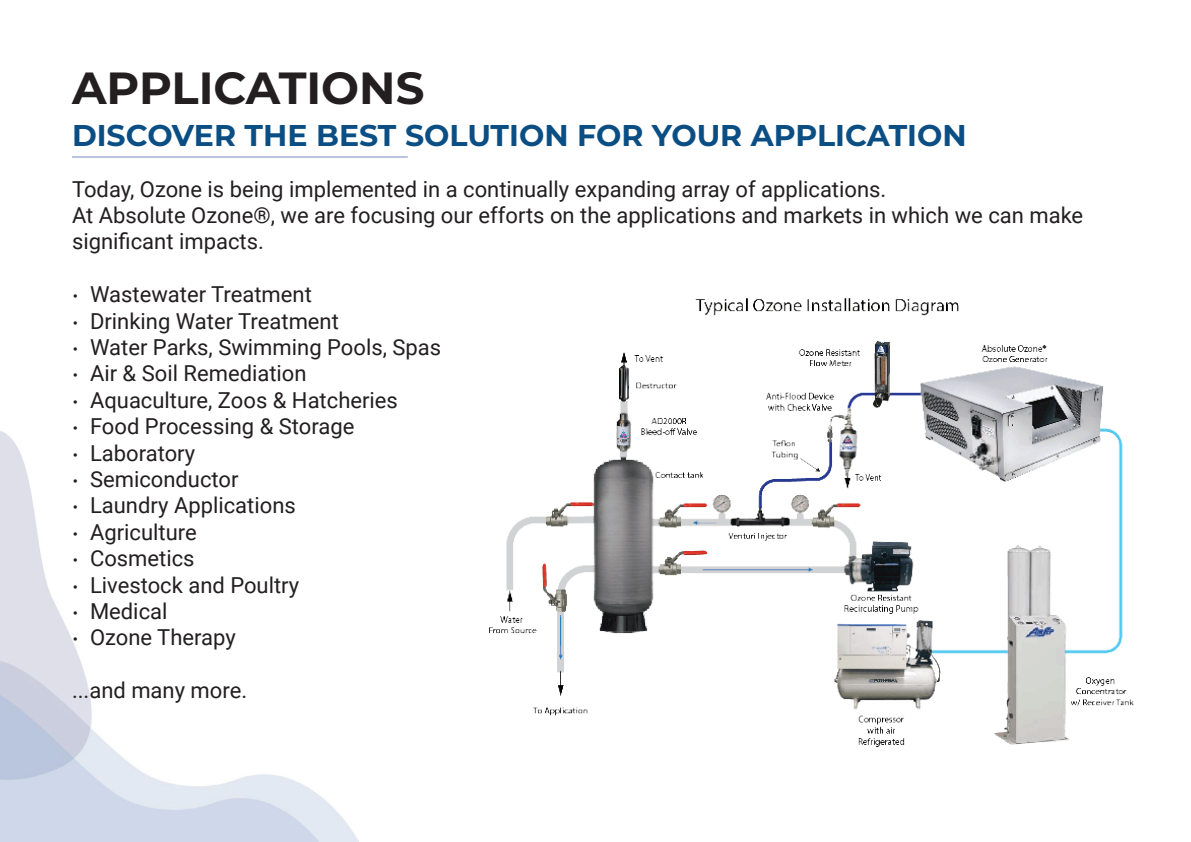
<style>
.page{position:relative;width:1191px;height:842px;background:#fff}
.page>*{position:absolute;margin:0;border:0;box-sizing:border-box;transform-origin:0 0}
.t1{font:700 45px "Montserrat";color:#231f20}
.t2{font:700 30px "Montserrat";color:#0b4e84}
.t3{font:22px/26.4px "Roboto";color:#231f20}
.s1{font-family:"Montserrat"}
</style>
<div class="page">
<img style="left:489px;top:298px;width:645px;height:448px">
<img style="left:0;top:431px;width:359px;height:411px">
<hr style="left:72px;top:156px;width:336px;height:2px;background:#b9c4dc">
<h1 class="t1" style="left:72px;top:55px;width:354px">APPLICATIONS</h1>
<h2 class="t2" style="left:72px;top:114px;width:896px">DISCOVER THE BEST SOLUTION FOR YOUR APPLICATION</h2>
<p class="t3" style="left:72px;top:175px;width:1012px">Today, Ozone is being implemented in a continually expanding array of applications.<br>At Absolute Ozone®, we are focusing our efforts on the applications and markets in which we can make significant impacts.</p>
<p class="t3" style="left:72px;top:280px;width:241px"><span class="s1">•</span> Wastewater Treatment</p>
<p class="t3" style="left:72px;top:307px;width:268px"><span class="s1">•</span> Drinking Water Treatment</p>
<p class="t3" style="left:72px;top:333px;width:371px"><span class="s1">•</span> Water Parks, Swimming Pools, Spas</p>
<p class="t3" style="left:72px;top:359px;width:236px"><span class="s1">•</span> Air &amp; Soil Remediation</p>
<p class="t3" style="left:72px;top:386px;width:327px"><span class="s1">•</span> Aquaculture, Zoos &amp; Hatcheries</p>
<p class="t3" style="left:72px;top:412px;width:284px"><span class="s1">•</span> Food Processing &amp; Storage</p>
<p class="t3" style="left:72px;top:439px;width:125px"><span class="s1">•</span> Laboratory</p>
<p class="t3" style="left:72px;top:465px;width:168px"><span class="s1">•</span> Semiconductor</p>
<p class="t3" style="left:72px;top:491px;width:225px"><span class="s1">•</span> Laundry Applications</p>
<p class="t3" style="left:72px;top:518px;width:126px"><span class="s1">•</span> Agriculture</p>
<p class="t3" style="left:72px;top:544px;width:124px"><span class="s1">•</span> Cosmetics</p>
<p class="t3" style="left:72px;top:571px;width:229px"><span class="s1">•</span> Livestock and Poultry</p>
<p class="t3" style="left:72px;top:597px;width:97px"><span class="s1">•</span> Medical</p>
<p class="t3" style="left:72px;top:623px;width:165px"><span class="s1">•</span> Ozone Therapy</p>
<p class="t3" style="left:72px;top:676px;width:177px">...and many more.</p>
</div>
